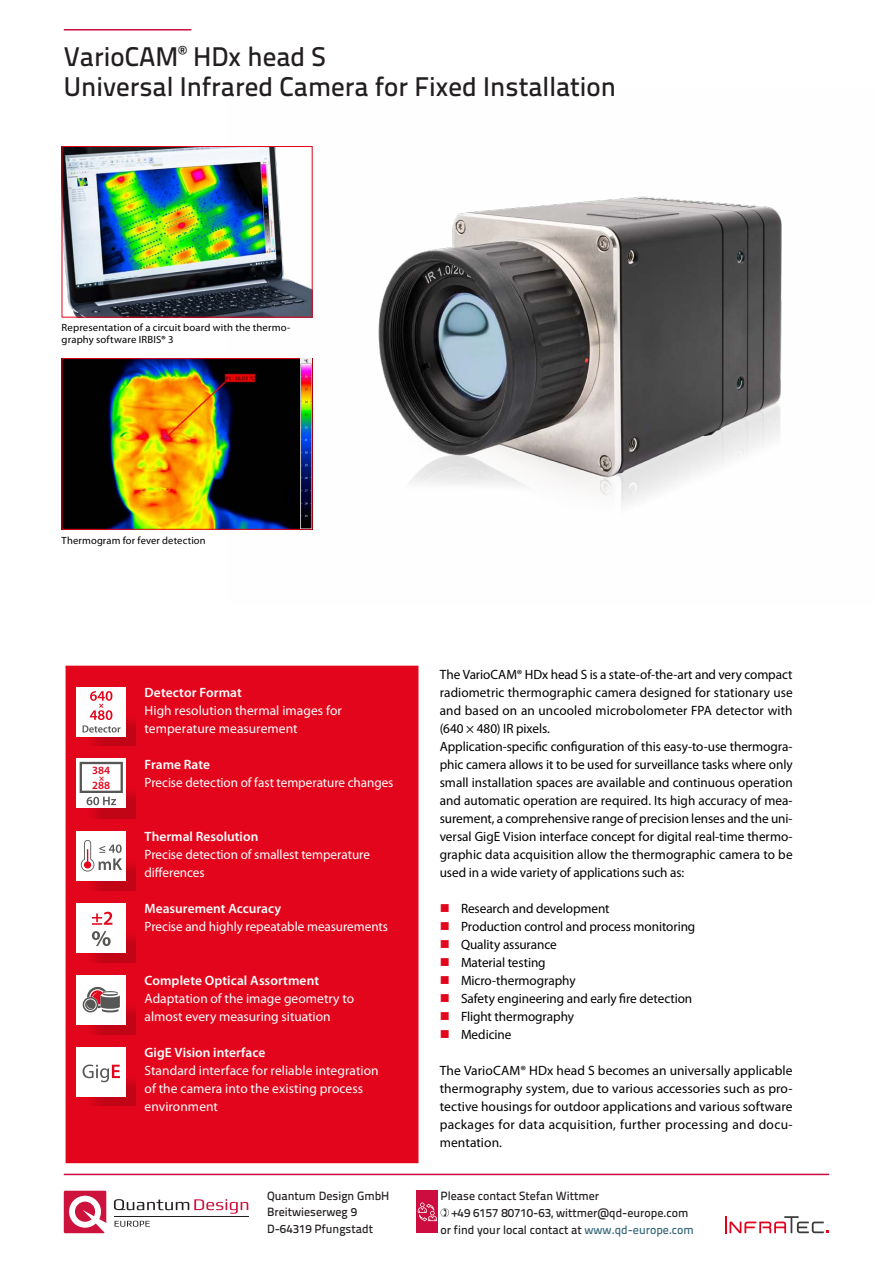
<style>
.page{position:relative;width:893px;height:1263px;background:#fff}
.page>*{position:absolute;margin:0;border:0;box-sizing:border-box;transform-origin:0 0}
.t1{font:500 27px/30px "Titillium Text 22 L";color:#231f20}
.t2{font:13.5px/18px "Myriad Pro";color:#000}
.t3{font:13.5px/18px "Myriad Pro";color:#fff}
.t4{font:600 13.5px "Myriad Pro";color:#fff}
.t5{font:500 12px/16.8px "Titillium Text 22 L";color:#231f20}
.t6{font:600 11.1px "Myriad Pro";color:#e3051b}
.t7{font:10.5px/12px "Myriad Pro";letter-spacing:.015em;color:#000}
.t8{font:700 8.55px "Myriad Pro";color:#e3051b}
.s1{font-weight:600}
.s2{color:#356879}
</style>
<div class="page">
<div style="left:66px;top:666px;width:352px;height:497px;background:#e3051b"></div>
<div style="left:67px;top:677px;width:69px;height:69px;background:#000;opacity:.15"></div>
<div style="left:76px;top:687px;width:50px;height:49px;background:#fff"></div>
<svg style="left:83px;top:691px;width:38px;height:41px"></svg>
<div style="left:67px;top:893px;width:69px;height:69px;background:#000;opacity:.15"></div>
<div style="left:76px;top:903px;width:50px;height:49px;background:#fff"></div>
<svg style="left:92px;top:912px;width:20px;height:13px"></svg>
<svg style="left:92px;top:931px;width:19px;height:15px"></svg>
<div style="left:67px;top:821px;width:69px;height:69px;background:#000;opacity:.15"></div>
<div style="left:76px;top:831px;width:50px;height:50px;background:#fff"></div>
<svg style="left:81px;top:840px;width:41px;height:31px"></svg>
<div style="left:67px;top:1037px;width:69px;height:69px;background:#000;opacity:.15"></div>
<div style="left:76px;top:1047px;width:50px;height:49px;background:#fff"></div>
<svg style="left:83px;top:1064px;width:37px;height:18px"></svg>
<div style="left:67px;top:965px;width:69px;height:69px;background:#000;opacity:.15"></div>
<div style="left:76px;top:975px;width:50px;height:49px;background:#fff"></div>
<svg style="left:82px;top:987px;width:38px;height:26px"></svg>
<div style="left:67px;top:749px;width:69px;height:69px;background:#000;opacity:.15"></div>
<div style="left:76px;top:758px;width:50px;height:50px;background:linear-gradient(to right,#fff,#fff)"></div>
<svg style="left:80px;top:762px;width:43px;height:43px;background:#d9d9d9"></svg>
<img style="left:64px;top:148px;width:162px;height:167px">
<div style="left:62px;top:146px;width:251px;height:171px;border:1px solid #e3051b"></div>
<img style="left:64px;top:360px;width:162px;height:168px">
<div style="left:62px;top:358px;width:251px;height:172px;border:1px solid #e3051b"></div>
<img style="left:226px;top:146px;width:556px;height:384px">
<hr style="left:64px;top:1174px;width:765px;height:1px;background:#cd0d40">
<svg style="left:64px;top:1191px;width:42px;height:42px"></svg>
<svg style="left:114px;top:1199px;width:134px;height:15px"></svg>
<hr style="left:114px;top:1216px;width:135px;height:1px;background:#231f20">
<svg style="left:115px;top:1221px;width:35px;height:6px"></svg>
<div style="left:417px;top:1191px;width:21px;height:42px;background:#cd0d40"></div>
<svg style="left:418px;top:1202px;width:31px;height:19px"></svg>
<svg style="left:725px;top:1216px;width:104px;height:17px"></svg>
<hr style="left:64px;top:29px;width:127px;height:2px;background:#cd0d40">
<h1 class="t1" style="left:64px;top:40px;width:554px">VarioCAM<sup>®</sup> HDx head S<br>Universal Infrared Camera for Fixed Installation</h1>
<p class="t7" style="left:62px;top:322px;width:230px">Representation of a circuit board with the thermo&shy;graphy software IRBIS<span class="s1">®</span> 3</p>
<p class="t7" style="left:62px;top:535px;width:146px">Thermogram for fever detection</p>
<p class="t6" style="left:92px;top:763px;width:19px">384</p>
<p class="t8" style="left:99px;top:772px;width:7px">×</p>
<p class="t6" style="left:92px;top:778px;width:19px">288</p>
<p class="t4" style="left:145px;top:684px;width:99px">Detector Format</p>
<p class="t3" style="left:145px;top:701px;width:199px">High resolution thermal images for temperature measurement</p>
<p class="t4" style="left:145px;top:756px;width:67px">Frame Rate</p>
<p class="t3" style="left:145px;top:773px;width:250px">Precise detection of fast temperature changes</p>
<p class="t4" style="left:145px;top:828px;width:115px">Thermal Resolution</p>
<p class="t3" style="left:145px;top:845px;width:227px">Precise detection of smallest temperature differences</p>
<p class="t4" style="left:145px;top:900px;width:138px">Measurement Accuracy</p>
<p class="t3" style="left:145px;top:917px;width:245px">Precise and highly repeatable measurements</p>
<p class="t4" style="left:145px;top:972px;width:176px">Complete Optical Assortment</p>
<p class="t3" style="left:145px;top:989px;width:211px">Adaptation of the image geometry to almost every measuring situation</p>
<p class="t4" style="left:145px;top:1044px;width:122px">GigE Vision interface</p>
<p class="t3" style="left:145px;top:1061px;width:236px">Standard interface for reliable integration of the camera into the existing process environment</p>
<p class="t2" style="left:440px;top:665px;width:354px">The VarioCAM® HDx head S is a state-of-the-art and very compact radiometric thermographic camera designed for stationary use and based on an uncooled microbolometer FPA detector with (640 × 480) IR pixels.<br>Application-specific configuration of this easy-to-use thermogra&shy;phic camera allows it to be used for surveillance tasks where only small installation spaces are available and continuous operation and automatic operation are required. Its high accuracy of mea&shy;surement, a comprehensive range of precision lenses and the uni&shy;versal GigE Vision interface concept for digital real-time thermo&shy;graphic data acquisition allow the thermographic camera to be used in a wide variety of applications such as:</p>
<p class="t2" style="left:461px;top:899px;width:236px">Research and development<br>Production control and process monitoring<br>Quality assurance<br>Material testing<br>Micro-thermography<br>Safety engineering and early fire detection<br>Flight thermography<br>Medicine</p>
<p class="t2" style="left:440px;top:1061px;width:354px;text-align:justify">The VarioCAM® HDx head S becomes an universally applicable thermography system, due to various accessories such as pro&shy;tective housings for outdoor applications and various software packages for data acquisition, further processing and docu&shy;mentation.</p>
<p class="t5" style="left:267px;top:1186px;width:124px">Quantum Design GmbH<br>Breitwieserweg 9<br>D-64319 Pfungstadt</p>
<p class="t5" style="left:441px;top:1187px;width:160px">Please contact Stefan Wittmer</p>
<p class="t5" style="left:452px;top:1203px;width:238px">+49 6157 80710-63, wittmer@qd-europe.com</p>
<p class="t5" style="left:440px;top:1220px;width:255px">or find your local contact at <span class="s2">www.qd-europe.com</span></p>
</div>
